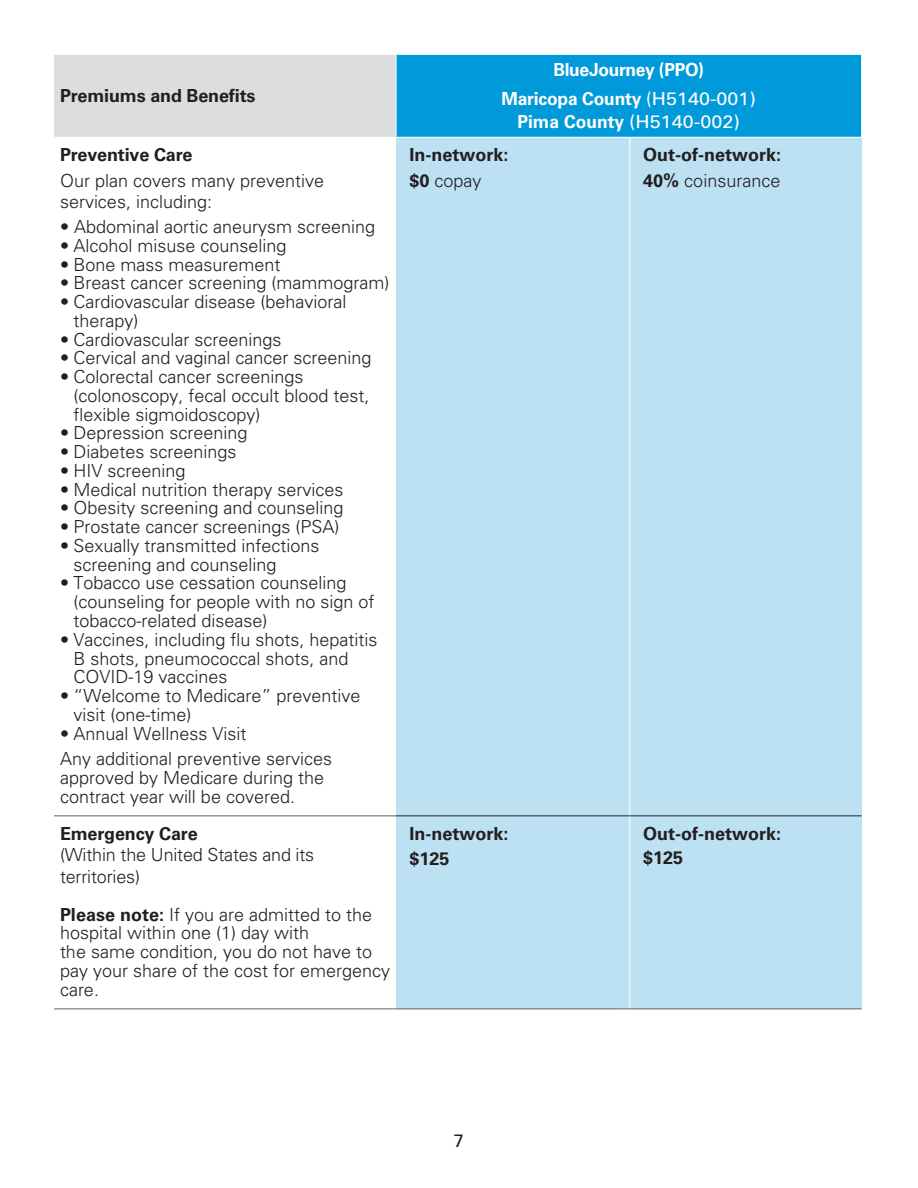
<style>
.page{position:relative;width:918px;height:1188px;background:#fff}
.page>*{position:absolute;margin:0;border:0;box-sizing:border-box;transform-origin:0 0}
.t1{font:300 18px/18.8px "Univers LT Pro 45";color:#231f20}
.t2{font:700 18px/25.5px "Univers LT Pro 65";color:#231f20}
.t3{font:700 18px/28.5px "Univers LT Pro 65";letter-spacing:-.015em;color:#fff;text-align:center}
.t4{font:18px "Univers LT Pro 55 Roman";color:#fff;scale:1.1 1}
.t5{font:18px "Univers LT Pro 55 Roman";color:#231f20}
.s1{font-family:"Univers LT Pro 65";font-weight:700}
.s2{font-family:"Univers LT Pro 55 Roman";font-weight:400}
.s3{font-family:"Univers LT Pro 45";font-weight:300}
</style>
<div class="page">
<div style="left:54px;top:54px;width:342px;height:83px;background:#dcdddf"></div>
<div style="left:396px;top:54px;width:466px;height:83px;background:#009ada"></div>
<div style="left:396px;top:137px;width:234px;height:679px;background:#bce1f3"></div>
<div style="left:630px;top:137px;width:232px;height:679px;background:#bce1f3"></div>
<div style="left:396px;top:816px;width:234px;height:193px;background:#bce1f3"></div>
<div style="left:630px;top:816px;width:232px;height:193px;background:#bce1f3"></div>
<hr style="left:861px;top:55px;width:1px;height:82px;background:#fff">
<hr style="left:54px;top:815px;width:342px;height:1px;background:#636366">
<hr style="left:54px;top:1009px;width:342px;height:1px;background:#636366">
<hr style="left:54px;top:54px;width:342px;height:1px;background:#fff">
<hr style="left:396px;top:54px;width:223px;height:1px;background:#fff">
<hr style="left:630px;top:54px;width:232px;height:1px;background:#fff">
<hr style="left:396px;top:137px;width:223px;height:1px;background:#fff">
<hr style="left:630px;top:137px;width:232px;height:1px;background:#fff">
<hr style="left:396px;top:55px;width:1px;height:82px;background:#fff">
<hr style="left:629px;top:138px;width:1px;height:677px;background:#fff">
<hr style="left:396px;top:815px;width:223px;height:1px;background:#231f20">
<hr style="left:629px;top:816px;width:1px;height:193px;background:#fff">
<hr style="left:630px;top:815px;width:232px;height:1px;background:#231f20">
<hr style="left:396px;top:1009px;width:223px;height:1px;background:#636366">
<hr style="left:630px;top:1009px;width:232px;height:1px;background:#636366">
<p class="t2" style="left:60px;top:82px;width:197px">Premiums and Benefits</p>
<p class="t1" style="left:60px;top:142px;width:266px;line-height:25.5px"><span class="s1">Preventive Care<br></span>Our plan covers many preventive</p>
<p class="t1" style="left:60px;top:191px;width:154px">services, including:</p>
<p class="t1" style="left:60px;top:217px;width:317px">• Abdominal aortic aneurysm screening</p>
<p class="t1" style="left:60px;top:236px;width:228px">• Alcohol misuse counseling</p>
<p class="t1" style="left:60px;top:254px;width:222px">• Bone mass measurement</p>
<p class="t1" style="left:60px;top:273px;width:331px">• Breast cancer screening (mammogram)</p>
<p class="t1" style="left:74px;top:292px;width:275px;text-indent:-14px">• Cardiovascular disease (behavioral therapy)</p>
<p class="t1" style="left:60px;top:329px;width:223px">• Cardiovascular screenings</p>
<p class="t1" style="left:60px;top:348px;width:313px">• Cervical and vaginal cancer screening</p>
<p class="t1" style="left:74px;top:367px;width:298px;text-indent:-14px">• Colorectal cancer screenings (colonoscopy, fecal occult blood test, flexible sigmoidoscopy)</p>
<p class="t1" style="left:60px;top:423px;width:189px">• Depression screening</p>
<p class="t1" style="left:60px;top:442px;width:178px">• Diabetes screenings</p>
<p class="t1" style="left:60px;top:461px;width:127px">• HIV screening</p>
<p class="t1" style="left:60px;top:479px;width:285px">• Medical nutrition therapy services</p>
<p class="t1" style="left:60px;top:498px;width:285px">• Obesity screening and counseling</p>
<p class="t1" style="left:60px;top:517px;width:281px">• Prostate cancer screenings (PSA)</p>
<p class="t1" style="left:74px;top:536px;width:248px;text-indent:-14px">• Sexually transmitted infections screening and counseling</p>
<p class="t1" style="left:74px;top:573px;width:303px;text-indent:-14px">• Tobacco use cessation counseling (counseling for people with no sign of tobacco-related disease)</p>
<p class="t1" style="left:74px;top:630px;width:305px;text-indent:-14px">• Vaccines, including flu shots, hepatitis<br>B shots, pneumococcal shots, and<br>COVID-19 vaccines</p>
<p class="t1" style="left:74px;top:686px;width:289px;text-indent:-14px">• “Welcome to Medicare” preventive visit (one-time)</p>
<p class="t1" style="left:60px;top:723px;width:188px">• Annual Wellness Visit</p>
<p class="t1" style="left:60px;top:749px;width:274px">Any additional preventive services approved by Medicare during the contract year will be covered.</p>
<p class="t1" style="left:60px;top:822px;width:256px;line-height:21.6px"><span class="s1">Emergency Care<br></span>(Within the United States and its territories)</p>
<p class="t1" style="left:60px;top:904px;width:332px"><span class="s1">Please note:</span> If you are admitted to the hospital within one (1) day with<br>the same condition, you do not have to pay your share of the cost for emergency care.</p>
<p class="t3" style="left:501px;top:55px;width:256px">BlueJourney (PPO)<br>Maricopa County <span class="s2">(H5140-001)</span></p>
<p class="t4" style="left:517px;top:109px;width:204px"><span class="s1">Pima County</span> (H5140-002)</p>
<p class="t2" style="left:410px;top:141px;width:101px">In-network: $0 <span class="s3">copay</span></p>
<p class="t2" style="left:643px;top:141px;width:140px">Out-of-network:<br>40% <span class="s3">coinsurance</span></p>
<p class="t2" style="left:410px;top:820px;width:101px">In-network: $125</p>
<p class="t2" style="left:643px;top:821px;width:140px;line-height:24px">Out-of-network: $125</p>
<p class="t5" style="left:454px;top:1128px;width:12px">7</p>
</div>
